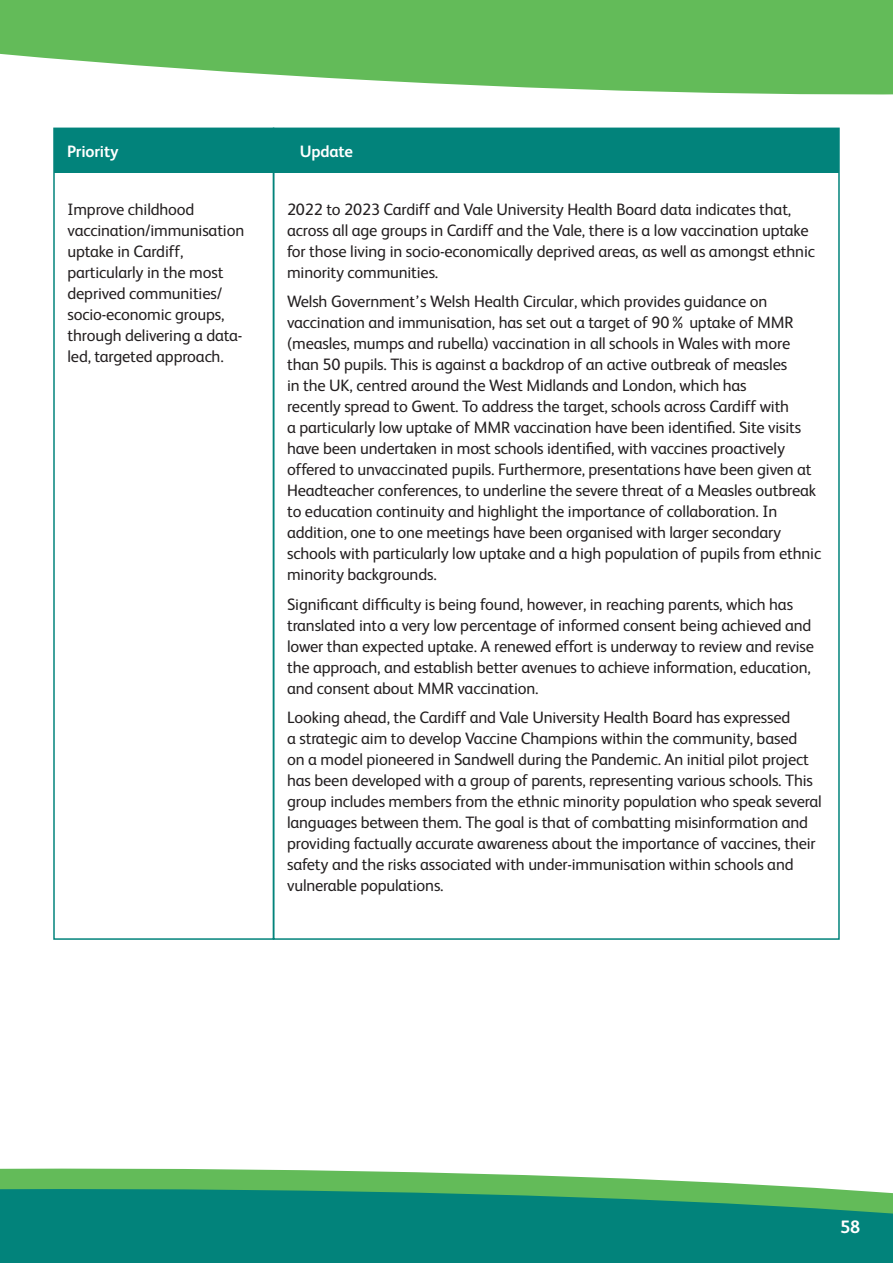
<style>
.page{position:relative;width:893px;height:1263px;background:#fff}
.page>*{position:absolute;margin:0;border:0;box-sizing:border-box;transform-origin:0 0}
.t1{font:700 18px "FS Albert";color:#fff}
.Body{font:16.5px/21px "FS Albert";letter-spacing:-.01em;color:#231f20}
.Body-2{font:700 16.5px "FS Albert";letter-spacing:-.01em;color:#fff}
</style>
<div class="page">
<div style="left:53px;top:128px;width:221px;height:812px;border:2px solid #02837b"></div>
<div style="left:54px;top:129px;width:219px;height:44px;background:#02837b"></div>
<div style="left:274px;top:129px;width:565px;height:44px;background:#02837b"></div>
<svg style="left:0;top:0;width:893px;height:95px;background:#7ac571"></svg>
<svg style="left:0;top:1168px;width:780px;height:18px;fill:#63bb59"></svg>
<svg style="left:0;top:1186px;width:893px;height:77px;background:#0f8a77"></svg>
<p class="Body-2" style="left:67px;top:140px;width:53px">Priority</p>
<p class="Body-2" style="left:300px;top:140px;width:55px">Update</p>
<p class="Body" style="left:68px;top:198px;width:178px">Improve childhood vaccination/immunisation uptake in Cardiff, particularly in the most deprived communities/ socio-economic groups, through delivering a data&shy;led, targeted approach.</p>
<p class="Body" style="left:287px;top:198px;width:529px">2022 to 2023 Cardiff and Vale University Health Board data indicates that, across all age groups in Cardiff and the Vale, there is a low vaccination uptake for those living in socio-economically deprived areas, as well as amongst ethnic minority communities.</p>
<p class="Body" style="left:287px;top:290px;width:536px">Welsh Government’s Welsh Health Circular, which provides guidance on vaccination and immunisation, has set out a target of 90% uptake of MMR (measles, mumps and rubella) vaccination in all schools in Wales with more than 50 pupils. This is against a backdrop of an active outbreak of measles<br>in the UK, centred around the West Midlands and London, which has<br>recently spread to Gwent. To address the target, schools across Cardiff with<br>a particularly low uptake of MMR vaccination have been identified. Site visits have been undertaken in most schools identified, with vaccines proactively offered to unvaccinated pupils. Furthermore, presentations have been given at Headteacher conferences, to underline the severe threat of a Measles outbreak to education continuity and highlight the importance of collaboration. In addition, one to one meetings have been organised with larger secondary schools with particularly low uptake and a high population of pupils from ethnic minority backgrounds.</p>
<p class="Body" style="left:287px;top:593px;width:528px">Significant difficulty is being found, however, in reaching parents, which has translated into a very low percentage of informed consent being achieved and lower than expected uptake. A renewed effort is underway to review and revise the approach, and establish better avenues to achieve information, education, and consent about MMR vaccination.</p>
<p class="Body" style="left:287px;top:706px;width:536px">Looking ahead, the Cardiff and Vale University Health Board has expressed<br>a strategic aim to develop Vaccine Champions within the community, based<br>on a model pioneered in Sandwell during the Pandemic. An initial pilot project has been developed with a group of parents, representing various schools. This group includes members from the ethnic minority population who speak several languages between them. The goal is that of combatting misinformation and providing factually accurate awareness about the importance of vaccines, their safety and the risks associated with under-immunisation within schools and vulnerable populations.</p>
<p class="t1" style="left:840px;top:1215px;width:22px">58</p>
</div>
